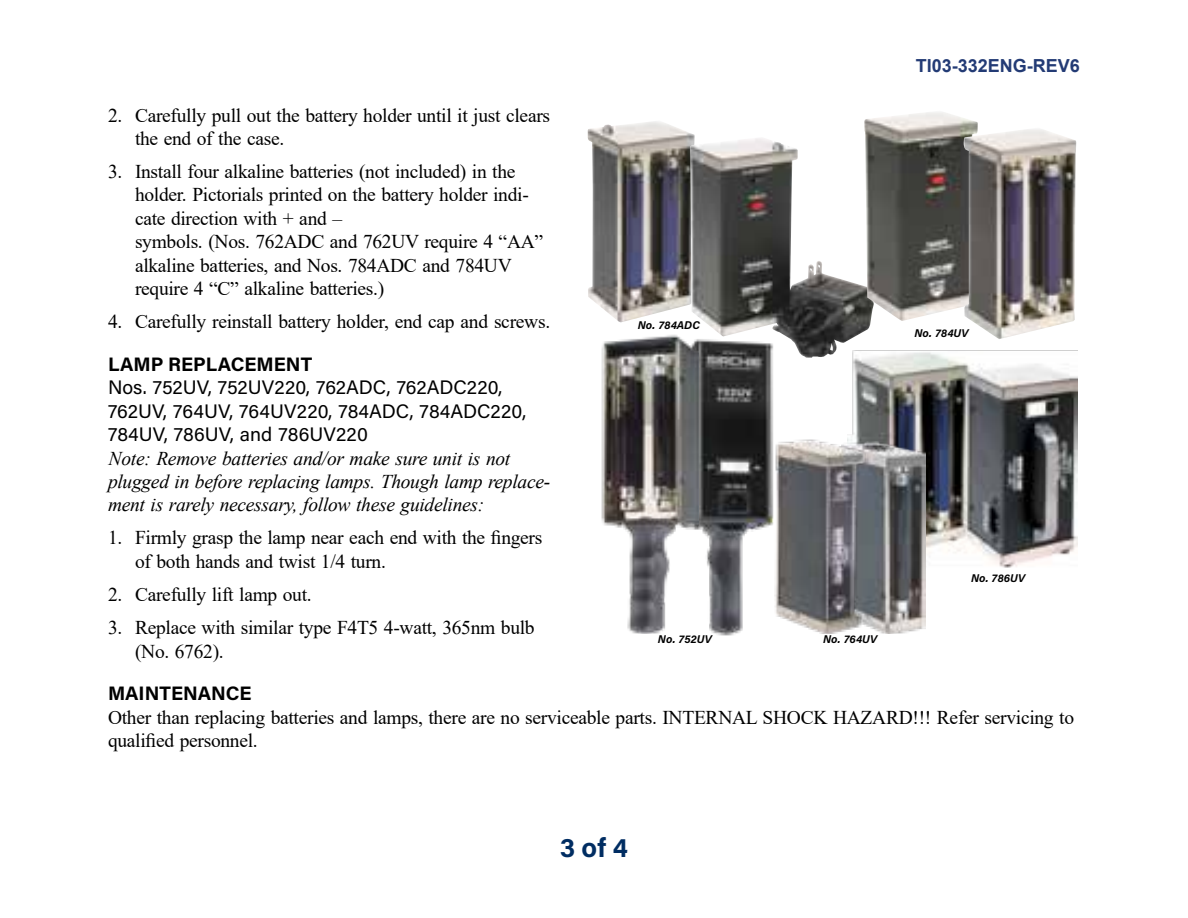
<style>
.page{position:relative;width:1188px;height:918px;background:#fff}
.page>*{position:absolute;margin:0;border:0;box-sizing:border-box;transform-origin:0 0}
.t1{font:700 27px "Acumin Pro";color:#002d62}
.t2{font:19.5px/23.4px "Times New Roman";letter-spacing:-.015em;color:#000}
.t3{font:italic 19.5px/23.4px "Times New Roman";letter-spacing:-.015em;color:#000}
.t4{font:19.5px/23.4px "Acumin Pro";color:#000}
.t5{font:700 19.5px "Acumin Pro";color:#000}
.t6{font:700 18px "Arial";color:#233b75}
.t7{font:italic 700 11.4px "Acumin Pro";letter-spacing:.005em;color:#000}
</style>
<div class="page">
<img style="left:698px;top:359px;width:76px;height:277px">
<img style="left:601px;top:334px;width:97px;height:300px">
<img style="left:848px;top:350px;width:229px;height:217px">
<img style="left:870px;top:441px;width:56px;height:193px">
<img style="left:774px;top:439px;width:96px;height:195px">
<img style="left:587px;top:121px;width:108px;height:201px">
<img style="left:689px;top:137px;width:186px;height:222px">
<img style="left:864px;top:112px;width:114px;height:209px">
<img style="left:964px;top:128px;width:112px;height:211px">
<p class="t6" style="left:916px;top:53px;width:166px">TI03-332ENG-REV6</p>
<p class="t2" style="left:135px;top:103px;width:417px;text-indent:-27px">2. Carefully pull out the battery holder until it just clears the end of the case.</p>
<p class="t2" style="left:135px;top:159px;width:410px;text-indent:-27px">3. Install four alkaline batteries (not included) in the holder. Pictorials printed on the battery holder indi&shy;cate direction with + and –<br>symbols. (Nos. 762ADC and 762UV require 4 “AA” alkaline batteries, and Nos. 784ADC and 784UV require 4 “C” alkaline batteries.)</p>
<p class="t2" style="left:108px;top:309px;width:444px">4. Carefully reinstall battery holder, end cap and screws.</p>
<p class="t5" style="left:108px;top:350px;width:206px">LAMP REPLACEMENT</p>
<p class="t4" style="left:108px;top:375px;width:420px">Nos. 752UV, 752UV220, 762ADC, 762ADC220,<br>762UV, 764UV, 764UV220, 784ADC, 784ADC220,<br>784UV, 786UV, and 786UV220</p>
<p class="t3" style="left:108px;top:446px;width:444px">Note: Remove batteries and/or make sure unit is not plugged in before replacing lamps. Though lamp replace&shy;ment is rarely necessary, follow these guidelines:</p>
<p class="t2" style="left:135px;top:526px;width:409px;text-indent:-27px">1. Firmly grasp the lamp near each end with the fingers of both hands and twist 1/4 turn.</p>
<p class="t2" style="left:108px;top:582px;width:205px">2. Carefully lift lamp out.</p>
<p class="t2" style="left:135px;top:615px;width:401px;text-indent:-27px">3. Replace with similar type F4T5 4-watt, 365nm bulb (No. 6762).</p>
<p class="t5" style="left:108px;top:680px;width:145px">MAINTENANCE</p>
<p class="t2" style="left:108px;top:705px;width:968px">Other than replacing batteries and lamps, there are no serviceable parts. INTERNAL SHOCK HAZARD!!! Refer servicing to qualified personnel.</p>
<p class="t7" style="left:638px;top:317px;width:64px">No. 784ADC</p>
<p class="t7" style="left:914px;top:325px;width:56px">No. 784UV</p>
<p class="t7" style="left:971px;top:570px;width:56px">No. 786UV</p>
<p class="t7" style="left:658px;top:631px;width:55px">No. 752UV</p>
<p class="t7" style="left:823px;top:631px;width:56px">No. 764UV</p>
<h1 class="t1" style="left:560px;top:828px;width:69px">3 of 4</h1>
</div>
